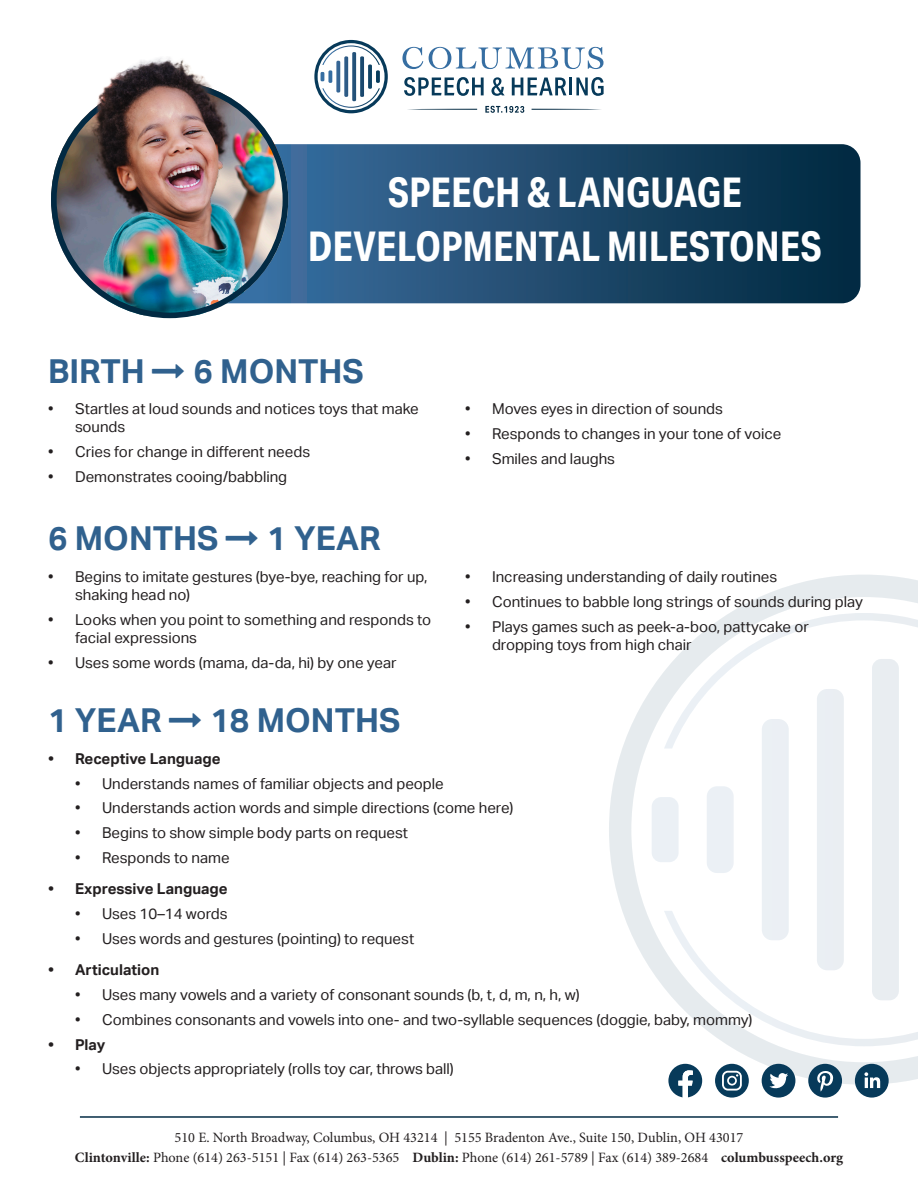
<style>
.page{position:relative;width:918px;height:1188px;background:#fff}
.page>*{position:absolute;margin:0;border:0;box-sizing:border-box;transform-origin:0 0}
.t1{font:700 40.95px/53.6px "Aktiv Grotesk Cd";color:#fff;text-align:center}
.t2{font:700 33px "Aktiv Grotesk";color:#30618e}
.t3{font:15px/18px "Aktiv Grotesk";color:#231f20}
.t4{font:700 15px "Aktiv Grotesk";color:#231f20}
.t5{font:14.25px/19.8px "Minion Pro";color:#231f20;text-align:center}
.s1{font-weight:700}
</style>
<div class="page">
<svg style="left:408px;top:106px;width:193px;height:7px"></svg>
<svg style="left:314px;top:40px;width:74px;height:73px"></svg>
<svg style="left:404px;top:77px;width:80px;height:19px"></svg>
<svg style="left:491px;top:77px;width:14px;height:19px"></svg>
<svg style="left:512px;top:78px;width:54px;height:17px"></svg>
<hr style="left:569px;top:78px;width:3px;height:17px;background:#073a5a">
<svg style="left:576px;top:77px;width:28px;height:19px"></svg>
<svg style="left:402px;top:47px;width:21px;height:22px"></svg>
<svg style="left:429px;top:47px;width:175px;height:22px"></svg>
<svg style="left:609px;top:575px;width:309px;height:510px"></svg>
<svg style="left:652px;top:613px;width:266px;height:433px"></svg>
<hr style="left:80px;top:1116px;width:758px;height:2px;background:#032c44">
<svg style="left:288px;top:144px;width:573px;height:159px;background:#1e4a6c"></svg>
<div style="left:762px;top:1064px;width:33px;height:34px;background:#073a5a;border-radius:50%"></div>
<svg style="left:770px;top:1073px;width:18px;height:16px"></svg>
<div style="left:715px;top:1064px;width:34px;height:34px;background:#073a5a;border-radius:50%"></div>
<svg style="left:722px;top:1071px;width:20px;height:20px"></svg>
<svg style="left:668px;top:1064px;width:34px;height:34px"></svg>
<div style="left:855px;top:1064px;width:34px;height:34px;background:#073a5a;border-radius:50%"></div>
<svg style="left:864px;top:1072px;width:16px;height:16px"></svg>
<div style="left:808px;top:1064px;width:34px;height:34px;background:#073a5a;border-radius:50%"></div>
<svg style="left:817px;top:1071px;width:16px;height:21px"></svg>
<img style="left:65px;top:255px;width:223px;height:60px">
<img style="left:51px;top:57px;width:237px;height:198px">
<p class="t1" style="left:308px;top:165px;width:515px">SPEECH &amp; LANGUAGE<br>DEVELOPMENTAL MILESTONES</p>
<p class="t2" style="left:48px;top:352px;width:98px">BIRTH</p>
<p class="t2" style="left:193px;top:352px;width:172px">6 MONTHS</p>
<p class="t3" style="left:75px;top:400px;width:345px;text-indent:-27px">• Startles at loud sounds and notices toys that make sounds</p>
<p class="t3" style="left:48px;top:443px;width:264px">• Cries for change in different needs</p>
<p class="t3" style="left:48px;top:468px;width:241px">• Demonstrates cooing/babbling</p>
<p class="t2" style="left:48px;top:520px;width:172px">6 MONTHS</p>
<p class="t2" style="left:267px;top:520px;width:115px">1 YEAR</p>
<p class="t3" style="left:75px;top:568px;width:354px;text-indent:-27px">• Begins to imitate gestures (bye-bye, reaching for up, shaking head no)</p>
<p class="t3" style="left:75px;top:611px;width:358px;text-indent:-27px">• Looks when you point to something and responds to facial expressions</p>
<p class="t3" style="left:48px;top:654px;width:350px">• Uses some words (mama, da-da, hi) by one year</p>
<p class="t3" style="left:465px;top:400px;width:260px">• Moves eyes in direction of sounds</p>
<p class="t3" style="left:465px;top:425px;width:318px">• Responds to changes in your tone of voice</p>
<p class="t3" style="left:465px;top:450px;width:152px">• Smiles and laughs</p>
<p class="t3" style="left:465px;top:568px;width:314px">• Increasing understanding of daily routines</p>
<p class="t3" style="left:465px;top:593px;width:399px">• Continues to babble long strings of sounds during play</p>
<p class="t3" style="left:492px;top:618px;width:318px;text-indent:-27px">• Plays games such as peek-a-boo, pattycake or dropping toys from high chair</p>
<p class="t2" style="left:48px;top:701px;width:115px">1 YEAR</p>
<p class="t2" style="left:210px;top:701px;width:192px">18 MONTHS</p>
<p class="t4" style="left:48px;top:750px;width:174px">• Receptive Language</p>
<p class="t3" style="left:75px;top:774px;width:370px">• Understands names of familiar objects and people</p>
<p class="t3" style="left:75px;top:799px;width:440px">• Understands action words and simple directions (come here)</p>
<p class="t3" style="left:75px;top:824px;width:335px">• Begins to show simple body parts on request</p>
<p class="t3" style="left:75px;top:849px;width:156px">• Responds to name</p>
<p class="t4" style="left:48px;top:880px;width:181px">• Expressive Language</p>
<p class="t3" style="left:75px;top:905px;width:154px">• Uses 10–14 words</p>
<p class="t3" style="left:75px;top:930px;width:341px">• Uses words and gestures (pointing) to request</p>
<p class="t4" style="left:48px;top:961px;width:113px">• Articulation</p>
<p class="t3" style="left:75px;top:986px;width:506px">• Uses many vowels and a variety of consonant sounds (b, t, d, m, n, h, w)</p>
<p class="t3" style="left:75px;top:1011px;width:679px">• Combines consonants and vowels into one- and two-syllable sequences (doggie, baby, mommy)</p>
<p class="t4" style="left:48px;top:1036px;width:59px">• Play</p>
<p class="t3" style="left:75px;top:1060px;width:380px">• Uses objects appropriately (rolls toy car, throws ball)</p>
<p class="t5" style="left:75px;top:1127px;width:770px">510 E. North Broadway, Columbus, OH 43214 | 5155 Bradenton Ave., Suite 150, Dublin, OH 43017<br><span class="s1">Clintonville:</span> Phone (614) 263-5151 | Fax (614) 263-5365 <span class="s1">Dublin:</span> Phone (614) 261-5789 | Fax (614) 389-2684 <span class="s1">columbusspeech.org</span></p>
</div>
